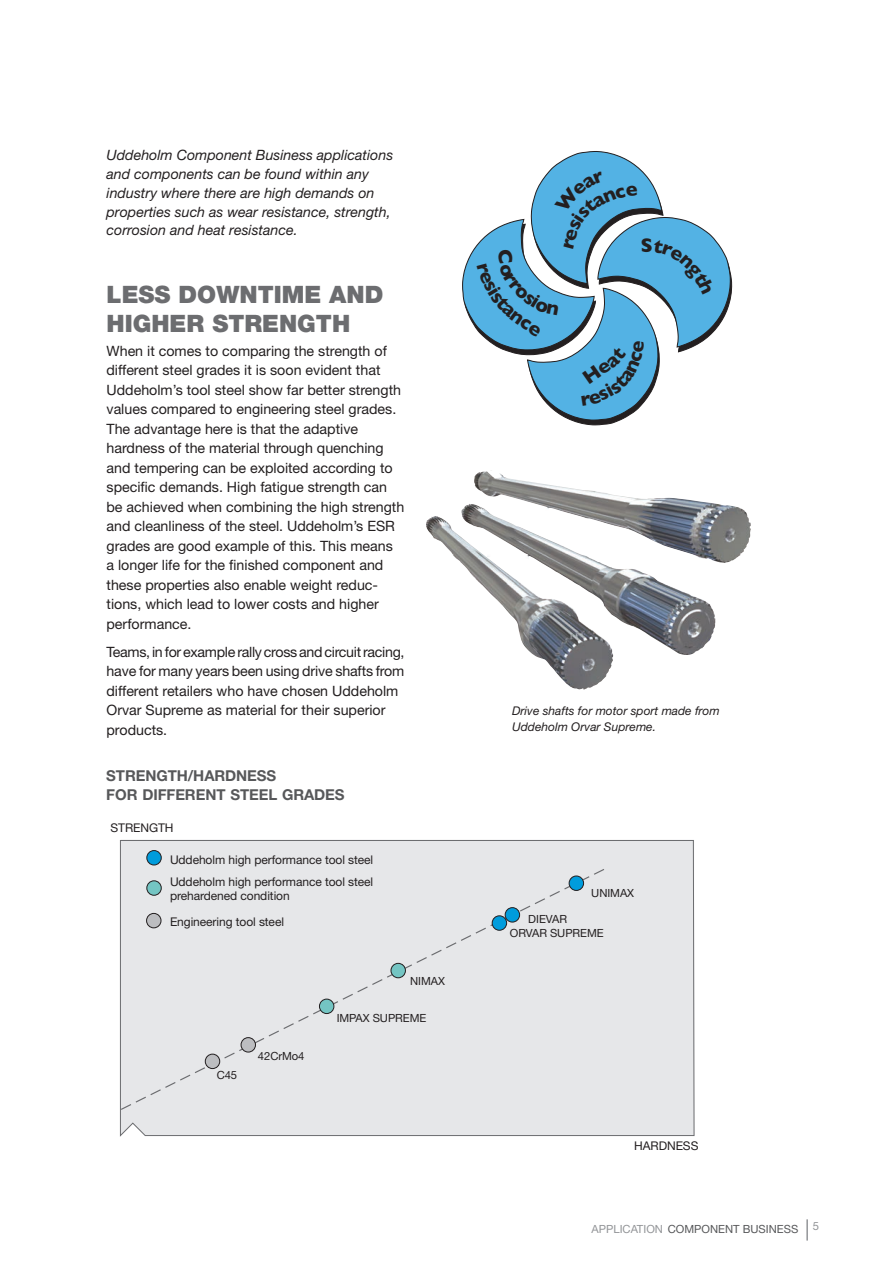
<style>
.page{position:relative;width:893px;height:1263px;background:#fff}
.page>*{position:absolute;margin:0;border:0;box-sizing:border-box;transform-origin:0 0}
.t1{font:900 24px/28.8px "Helvetica Neue";color:#6c6d70}
.t2{font:700 15px/19.5px "Helvetica Neue";letter-spacing:-.005em;color:#57585a}
.t3{font:14.25px/19.5px "Helvetica Neue";color:#231f20}
.t4{font:italic 14.25px/18.8px "Helvetica Neue";color:#231f20}
.t5{font:12px/21.9px "Helvetica Neue";letter-spacing:-.005em;color:#231f20}
.t6{font:italic 12px/15.8px "Helvetica Neue";color:#231f20}
.t7{font:11.25px/13.5px "Helvetica Neue";letter-spacing:-.005em;color:#231f20}
.t8{font:11.25px "Helvetica Neue";color:#57585a}
.t9{font:11.25px "Helvetica Neue";color:#939598}
.s1{color:#939598}
</style>
<div class="page">
<hr style="left:806px;top:1219px;width:2px;height:21px;background:#939598">
<div style="left:120px;top:840px;width:574px;height:296px;background:#e6e7e9"></div>
<div style="left:120px;top:866px;width:488px;height:245px;background:#e6e7e9"></div>
<div style="left:147px;top:913px;width:14px;height:15px;background:#bcbdc0;border-radius:50%"></div>
<div style="left:146px;top:913px;width:15px;height:15px;border:1px solid #231f20;border-radius:50%"></div>
<div style="left:147px;top:881px;width:14px;height:14px;background:#74c5c3;border-radius:50%"></div>
<div style="left:147px;top:881px;width:14px;height:14px;border:1px solid #231f20;border-radius:50%"></div>
<div style="left:147px;top:850px;width:14px;height:15px;background:#009cdc;border-radius:50%"></div>
<div style="left:147px;top:850px;width:14px;height:15px;border:1px solid #231f20;border-radius:50%"></div>
<div style="left:205px;top:1054px;width:15px;height:14px;background:#bcbdc0;border-radius:50%"></div>
<div style="left:205px;top:1054px;width:15px;height:15px;border:1px solid #231f20;border-radius:50%"></div>
<div style="left:241px;top:1037px;width:14px;height:15px;background:#bcbdc0;border-radius:50%"></div>
<div style="left:241px;top:1037px;width:15px;height:15px;border:1px solid #231f20;border-radius:50%"></div>
<div style="left:319px;top:999px;width:15px;height:14px;background:#74c5c3;border-radius:50%"></div>
<div style="left:319px;top:999px;width:15px;height:15px;border:1px solid #231f20;border-radius:50%"></div>
<div style="left:391px;top:963px;width:14px;height:15px;background:#74c5c3;border-radius:50%"></div>
<div style="left:391px;top:963px;width:15px;height:15px;border:1px solid #231f20;border-radius:50%"></div>
<div style="left:505px;top:908px;width:15px;height:14px;background:#009cdc;border-radius:50%"></div>
<div style="left:505px;top:907px;width:15px;height:15px;border:1px solid #231f20;border-radius:50%"></div>
<div style="left:569px;top:876px;width:15px;height:14px;background:#009cdc;border-radius:50%"></div>
<div style="left:569px;top:876px;width:15px;height:15px;border:1px solid #231f20;border-radius:50%"></div>
<div style="left:492px;top:916px;width:15px;height:14px;background:#009cdc;border-radius:50%"></div>
<div style="left:492px;top:916px;width:15px;height:14px;border:1px solid #231f20;border-radius:50%"></div>
<img style="left:462px;top:470px;width:289px;height:149px">
<svg style="left:462px;top:151px;width:270px;height:274px"></svg>
<p class="t4" style="left:107px;top:146px;width:288px">Uddeholm Component Business applications and components can be found within any industry where there are high demands on properties such as wear resistance, strength, corrosion and heat resistance.</p>
<h1 class="t1" style="left:107px;top:280px;width:278px">LESS DOWNTIME AND<br>HIGHER STRENGTH</h1>
<p class="t3" style="left:107px;top:341px;width:299px">When it comes to comparing the strength of different steel grades it is soon evident that Uddeholm’s tool steel show far better strength values compared to engineering steel grades.<br>The advantage here is that the adaptive hardness of the material through quenching and tempering can be exploited according to specific demands. High fatigue strength can be achieved when combining the high strength and cleanliness of the steel. Uddeholm’s ESR grades are good example of this. This means<br>a longer life for the finished component and these properties also enable weight reduc&shy;tions, which lead to lower costs and higher performance.</p>
<p class="t3" style="left:107px;top:642px;width:300px">Teams, in for example rally cross and circuit racing, have for many years been using drive shafts from different retailers who have chosen Uddeholm Orvar Supreme as material for their superior products.</p>
<p class="t2" style="left:106px;top:765px;width:240px">STRENGTH/HARDNESS<br>FOR DIFFERENT STEEL GRADES</p>
<p class="t5" style="left:111px;top:817px;width:65px">STRENGTH</p>
<p class="t5" style="left:170px;top:849px;width:205px">Uddeholm high performance tool steel<br>Uddeholm high performance tool steel</p>
<p class="t5" style="left:170px;top:882px;width:121px;line-height:26.2px">prehardened condition<br>Engineering tool steel</p>
<p class="t7" style="left:410px;top:974px;width:36px">NIMAX</p>
<p class="t7" style="left:217px;top:1068px;width:22px">C45</p>
<p class="t7" style="left:258px;top:1049px;width:48px">42CrMo4</p>
<p class="t7" style="left:337px;top:1011px;width:91px">IMPAX SUPREME</p>
<p class="t6" style="left:512px;top:703px;width:209px">Drive shafts for motor sport made from<br>Uddeholm Orvar Supreme.</p>
<p class="t7" style="left:591px;top:886px;width:44px">UNIMAX</p>
<p class="t7" style="left:510px;top:912px;width:95px;text-indent:18px">DIEVAR<br>ORVAR SUPREME</p>
<p class="t5" style="left:634px;top:1134px;width:66px">HARDNESS</p>
<p class="t8" style="left:591px;top:1222px;width:208px"><span class="s1">APPLICATION</span> COMPONENT BUSINESS</p>
<p class="t9" style="left:813px;top:1219px;width:8px">5</p>
</div>
